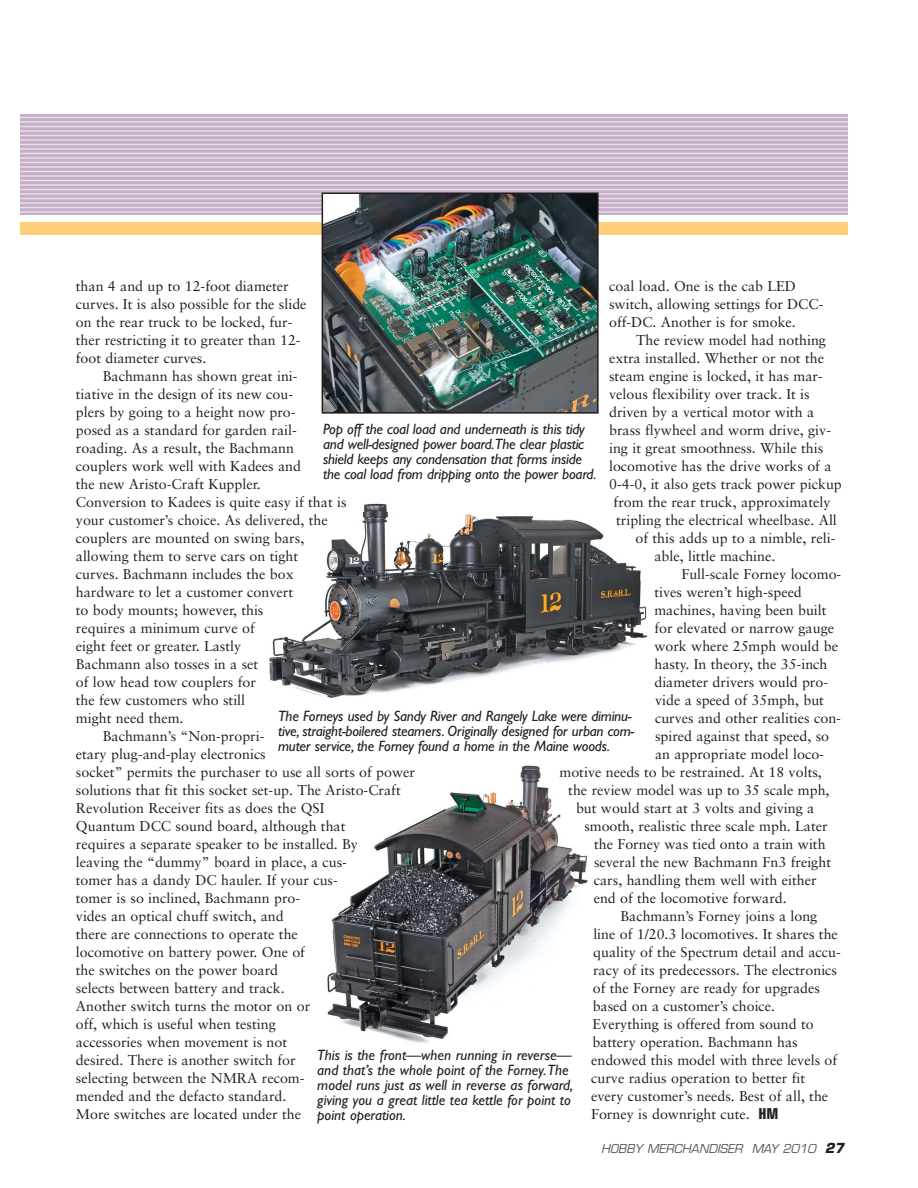
<style>
.page{position:relative;width:918px;height:1188px;background:#fff}
.page>*{position:absolute;margin:0;border:0;box-sizing:border-box;transform-origin:0 0}
.t1{font:italic 15px/15px "Gill Sans";letter-spacing:-.015em;color:#231f20}
.t2{font:14.25px/18px "Sabon";color:#231f20}
.t3{font:italic 12px "Eurostile";color:#58595b}
.s1{font-family:"Eurostile";font-weight:700;font-stretch:condensed;font-size:15px}
.s2{font-weight:700;font-size:13.5px;color:#231f20}
</style>
<div class="page">
<img style="left:327px;top:765px;width:261px;height:279px">
<img style="left:269px;top:503px;width:379px;height:195px">
<div style="left:20px;top:114px;width:828px;height:100px;background:linear-gradient(to right,#c7b1ca,#c7b0ca)"></div>
<hr style="left:20px;top:117px;width:828px;height:1px;background:#e7dee8">
<hr style="left:20px;top:121px;width:828px;height:2px;background:#e7dee8">
<hr style="left:20px;top:126px;width:828px;height:1px;background:#e7dee8">
<hr style="left:20px;top:130px;width:828px;height:2px;background:#e7dee8">
<hr style="left:20px;top:135px;width:828px;height:1px;background:#e7dee8">
<hr style="left:20px;top:139px;width:828px;height:2px;background:#e7dee8">
<hr style="left:20px;top:144px;width:828px;height:1px;background:#e7dee8">
<hr style="left:20px;top:148px;width:828px;height:2px;background:#e7dee8">
<hr style="left:20px;top:153px;width:828px;height:1px;background:#e7dee8">
<hr style="left:20px;top:157px;width:828px;height:2px;background:#e7dee8">
<hr style="left:20px;top:162px;width:828px;height:1px;background:#e7dee8">
<hr style="left:20px;top:166px;width:828px;height:2px;background:#e7dee8">
<hr style="left:20px;top:171px;width:828px;height:1px;background:#e7dee8">
<hr style="left:20px;top:175px;width:828px;height:2px;background:#e7dee8">
<hr style="left:20px;top:180px;width:828px;height:1px;background:#e7dee8">
<hr style="left:20px;top:184px;width:828px;height:2px;background:#e7dee8">
<hr style="left:20px;top:189px;width:828px;height:1px;background:#e7dee8">
<hr style="left:20px;top:193px;width:828px;height:2px;background:#e7dee8">
<hr style="left:20px;top:198px;width:828px;height:1px;background:#e7dee8">
<hr style="left:20px;top:202px;width:828px;height:2px;background:#e7dee8">
<hr style="left:20px;top:207px;width:828px;height:1px;background:#e7dee8">
<hr style="left:20px;top:211px;width:828px;height:2px;background:#e7dee8">
<div style="left:20px;top:222px;width:828px;height:13px;background:#ffce7b"></div>
<img style="left:325px;top:196px;width:271px;height:215px">
<div style="left:322px;top:193px;width:277px;height:221px;border:2px solid #231f20"></div>
<p class="t2" style="left:76px;top:278px;width:232px">than 4 and up to 12-foot diameter curves. It is also possible for the slide on the rear truck to be locked, fur&shy;ther restricting it to greater than 12- foot diameter curves.</p>
<p class="t2" style="left:103px;top:368px;width:196px">Bachmann has shown great ini-</p>
<p class="t2" style="left:76px;top:386px;width:219px">tiative in the design of its new cou-</p>
<p class="t2" style="left:76px;top:404px;width:221px">plers by going to a height now pro-</p>
<p class="t2" style="left:76px;top:422px;width:222px">posed as a standard for garden rail-</p>
<p class="t2" style="left:76px;top:440px;width:220px">roading. As a result, the Bachmann</p>
<p class="t2" style="left:76px;top:458px;width:227px">couplers work well with Kadees and</p>
<p class="t2" style="left:76px;top:476px;width:186px">the new Aristo-Craft Kuppler.</p>
<p class="t2" style="left:76px;top:494px;width:272px">Conversion to Kadees is quite easy if that is</p>
<p class="t2" style="left:76px;top:512px;width:253px">your customer’s choice. As delivered, the</p>
<p class="t2" style="left:76px;top:530px;width:230px">couplers are mounted on swing bars,</p>
<p class="t2" style="left:76px;top:548px;width:224px">allowing them to serve cars on tight</p>
<p class="t2" style="left:76px;top:566px;width:219px">curves. Bachmann includes the box</p>
<p class="t2" style="left:76px;top:584px;width:219px">hardware to let a customer convert</p>
<p class="t2" style="left:76px;top:602px;width:189px">to body mounts; however, this</p>
<p class="t2" style="left:76px;top:620px;width:180px">requires a minimum curve of</p>
<p class="t2" style="left:76px;top:638px;width:167px">eight feet or greater. Lastly</p>
<p class="t2" style="left:76px;top:656px;width:184px">Bachmann also tosses in a set</p>
<p class="t2" style="left:76px;top:674px;width:182px">of low head tow couplers for</p>
<p class="t2" style="left:76px;top:692px;width:171px">the few customers who still</p>
<p class="t2" style="left:76px;top:710px;width:109px">might need them.</p>
<p class="t2" style="left:103px;top:728px;width:163px">Bachmann’s “Non-propri-</p>
<p class="t2" style="left:76px;top:746px;width:191px">etary plug-and-play electronics</p>
<p class="t2" style="left:76px;top:764px;width:341px">socket” permits the purchaser to use all sorts of power</p>
<p class="t2" style="left:76px;top:782px;width:326px">solutions that fit this socket set-up. The Aristo-Craft</p>
<p class="t2" style="left:76px;top:800px;width:250px">Revolution Receiver fits as does the QSI</p>
<p class="t2" style="left:76px;top:818px;width:271px">Quantum DCC sound board, although that</p>
<p class="t2" style="left:76px;top:836px;width:284px">requires a separate speaker to be installed. By</p>
<p class="t2" style="left:76px;top:854px;width:273px">leaving the “dummy” board in place, a cus-</p>
<p class="t2" style="left:76px;top:872px;width:264px">tomer has a dandy DC hauler. If your cus-</p>
<p class="t2" style="left:76px;top:890px;width:226px">tomer is so inclined, Bachmann pro-</p>
<p class="t2" style="left:76px;top:908px;width:209px">vides an optical chuff switch, and</p>
<p class="t2" style="left:76px;top:926px;width:224px">there are connections to operate the</p>
<p class="t2" style="left:76px;top:944px;width:231px">locomotive on battery power. One of</p>
<p class="t2" style="left:76px;top:962px;width:204px">the switches on the power board</p>
<p class="t2" style="left:76px;top:980px;width:210px">selects between battery and track.</p>
<p class="t2" style="left:76px;top:998px;width:236px">Another switch turns the motor on or</p>
<p class="t2" style="left:76px;top:1016px;width:201px">off, which is useful when testing</p>
<p class="t2" style="left:76px;top:1034px;width:213px">accessories when movement is not</p>
<p class="t2" style="left:76px;top:1052px;width:221px">desired. There is another switch for</p>
<p class="t2" style="left:76px;top:1070px;width:230px">selecting between the NMRA recom-</p>
<p class="t2" style="left:76px;top:1088px;width:212px">mended and the defacto standard.</p>
<p class="t2" style="left:76px;top:1106px;width:227px">More switches are located under the</p>
<p class="t2" style="left:609px;top:278px;width:216px">coal load. One is the cab LED switch, allowing settings for DCC&shy;off-DC. Another is for smoke.</p>
<p class="t2" style="left:636px;top:332px;width:191px">The review model had nothing</p>
<p class="t2" style="left:609px;top:350px;width:216px">extra installed. Whether or not the</p>
<p class="t2" style="left:609px;top:368px;width:215px">steam engine is locked, it has mar-</p>
<p class="t2" style="left:609px;top:386px;width:202px">velous flexibility over track. It is</p>
<p class="t2" style="left:609px;top:404px;width:207px">driven by a vertical motor with a</p>
<p class="t2" style="left:609px;top:422px;width:224px">brass flywheel and worm drive, giv-</p>
<p class="t2" style="left:609px;top:440px;width:216px">ing it great smoothness. While this</p>
<p class="t2" style="left:609px;top:458px;width:224px">locomotive has the drive works of a</p>
<p class="t2" style="left:609px;top:476px;width:234px">0-4-0, it also gets track power pickup</p>
<p class="t2" style="left:614px;top:494px;width:218px">from the rear truck, approximately</p>
<p class="t2" style="left:616px;top:512px;width:222px">tripling the electrical wheelbase. All</p>
<p class="t2" style="left:636px;top:530px;width:201px">of this adds up to a nimble, reli-</p>
<p class="t2" style="left:654px;top:548px;width:123px">able, little machine.</p>
<p class="t2" style="left:681px;top:566px;width:161px">Full-scale Forney locomo-</p>
<p class="t2" style="left:654px;top:584px;width:149px">tives weren’t high-speed</p>
<p class="t2" style="left:654px;top:602px;width:174px">machines, having been built</p>
<p class="t2" style="left:654px;top:620px;width:181px">for elevated or narrow gauge</p>
<p class="t2" style="left:654px;top:638px;width:185px">work where 25mph would be</p>
<p class="t2" style="left:654px;top:656px;width:175px">hasty. In theory, the 35-inch</p>
<p class="t2" style="left:654px;top:674px;width:175px">diameter drivers would pro-</p>
<p class="t2" style="left:655px;top:692px;width:171px">vide a speed of 35mph, but</p>
<p class="t2" style="left:655px;top:710px;width:188px">curves and other realities con-</p>
<p class="t2" style="left:655px;top:728px;width:176px">spired against that speed, so</p>
<p class="t2" style="left:655px;top:746px;width:171px">an appropriate model loco-</p>
<p class="t2" style="left:560px;top:764px;width:264px">motive needs to be restrained. At 18 volts,</p>
<p class="t2" style="left:568px;top:782px;width:263px">the review model was up to 35 scale mph,</p>
<p class="t2" style="left:576px;top:800px;width:240px">but would start at 3 volts and giving a</p>
<p class="t2" style="left:584px;top:818px;width:245px">smooth, realistic three scale mph. Later</p>
<p class="t2" style="left:594px;top:836px;width:233px">the Forney was tied onto a train with</p>
<p class="t2" style="left:594px;top:854px;width:239px">several the new Bachmann Fn3 freight</p>
<p class="t2" style="left:594px;top:872px;width:224px">cars, handling them well with either</p>
<p class="t2" style="left:594px;top:890px;width:195px">end of the locomotive forward.</p>
<p class="t2" style="left:621px;top:908px;width:198px">Bachmann’s Forney joins a long</p>
<p class="t2" style="left:593px;top:926px;width:246px">line of 1/20.3 locomotives. It shares the</p>
<p class="t2" style="left:593px;top:944px;width:249px">quality of the Spectrum detail and accu-</p>
<p class="t2" style="left:593px;top:962px;width:246px">racy of its predecessors. The electronics</p>
<p class="t2" style="left:593px;top:980px;width:229px">of the Forney are ready for upgrades</p>
<p class="t2" style="left:593px;top:998px;width:184px">based on a customer’s choice.</p>
<p class="t2" style="left:593px;top:1016px;width:223px">Everything is offered from sound to</p>
<p class="t2" style="left:592px;top:1034px;width:207px">battery operation. Bachmann has</p>
<p class="t2" style="left:591px;top:1052px;width:248px">endowed this model with three levels of</p>
<p class="t2" style="left:591px;top:1070px;width:216px">curve radius operation to better fit</p>
<p class="t2" style="left:591px;top:1088px;width:239px">every customer’s needs. Best of all, the</p>
<p class="t2" style="left:591px;top:1106px;width:189px">Forney is downright cute. <span class="s1">HM</span></p>
<p class="t1" style="left:323px;top:423px;width:275px">Pop off the coal load and underneath is this tidy and well-designed power board.The clear plastic shield keeps any condensation that forms inside the coal load from dripping onto the power board.</p>
<p class="t1" style="left:278px;top:711px;width:358px">The Forneys used by Sandy River and Rangely Lake were diminu&shy;tive, straight-boilered steamers. Originally designed for urban com&shy;muter service, the Forney found a home in the Maine woods.</p>
<p class="t1" style="left:317px;top:1049px;width:257px">This is the front—when running in reverse— and that’s the whole point of the Forney.The model runs just as well in reverse as forward, giving you a great little tea kettle for point to point operation.</p>
<p class="t3" style="left:601px;top:1144px;width:247px">HOBBY MERCHANDISER MAY 2010 <span class="s2">27</span></p>
</div>
